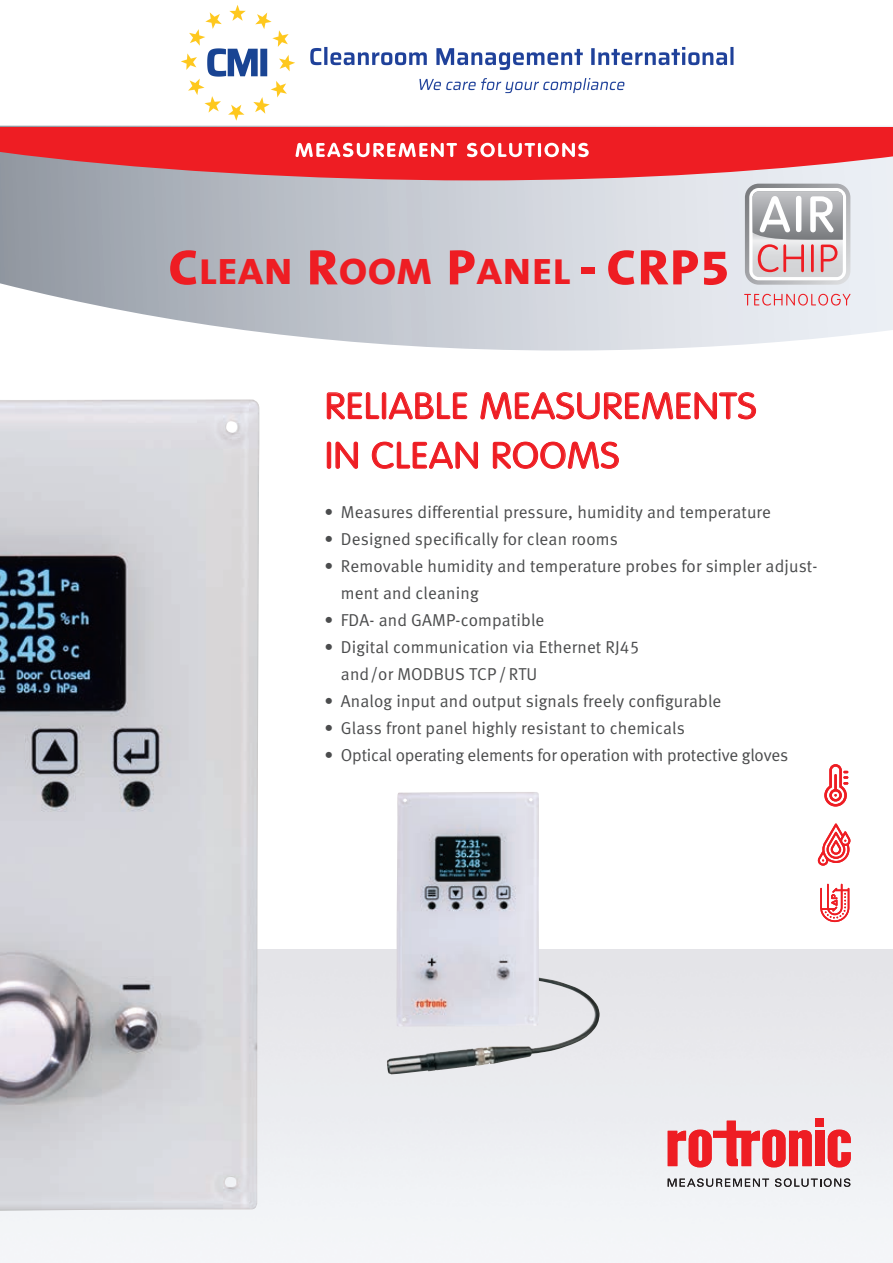
<style>
.page{position:relative;width:893px;height:1263px;background:#fff}
.page>*{position:absolute;margin:0;border:0;box-sizing:border-box;transform-origin:0 0}
.t1{font:800 37.05px "The Mix B8";letter-spacing:.03em;color:#ee1d23;scale:1.08 1}
.t2{font:300 36.3px/49.5px "VAG Rounded LT";letter-spacing:.02em;color:#ee1d23;scale:1.08 1}
.t3{font:17.25px/27px "Meta Normal LF";letter-spacing:.01em;color:#4b4c4d}
.t4{font:17.25px "Meta Normal LF";letter-spacing:-.01em;color:#4b4c4d}
.s1{font-size:50.25px}
</style>
<div class="page">
<svg style="left:0;top:126px;width:893px;height:224px;background:#cbcfd6"></svg>
<svg style="left:0;top:127px;width:893px;height:53px;background:#e5393f"></svg>
<img style="left:0;top:950px;width:893px;height:313px">
<img style="left:0;top:399px;width:260px;height:812px">
<svg style="left:744px;top:294px;width:106px;height:12px"></svg>
<svg style="left:745px;top:184px;width:105px;height:101px"></svg>
<img style="left:387px;top:977px;width:213px;height:97px">
<img style="left:396px;top:792px;width:143px;height:234px">
<svg style="left:820px;top:884px;width:29px;height:38px"></svg>
<svg style="left:824px;top:764px;width:24px;height:42px"></svg>
<svg style="left:818px;top:823px;width:32px;height:43px"></svg>
<svg style="left:327px;top:392px;width:52px;height:27px"></svg>
<div style="left:382px;top:392px;width:4px;height:27px;border:1px solid #ee1d23;border-radius:2px"></div>
<svg style="left:389px;top:392px;width:78px;height:27px"></svg>
<svg style="left:481px;top:392px;width:275px;height:27px"></svg>
<div style="left:327px;top:442px;width:4px;height:26px;border:1px solid #ee1d23;border-radius:2px"></div>
<svg style="left:336px;top:442px;width:22px;height:27px"></svg>
<svg style="left:372px;top:442px;width:106px;height:27px"></svg>
<svg style="left:493px;top:442px;width:126px;height:27px"></svg>
<div style="left:815px;top:1131px;width:9px;height:35px;background:#ee1d23"></div>
<svg style="left:828px;top:1130px;width:23px;height:37px"></svg>
<div style="left:815px;top:1118px;width:9px;height:8px;background:#ee1d23"></div>
<svg style="left:668px;top:1121px;width:144px;height:46px;background:#ed7d82"></svg>
<svg style="left:668px;top:1178px;width:101px;height:9px"></svg>
<svg style="left:775px;top:1178px;width:75px;height:9px"></svg>
<svg style="left:296px;top:143px;width:293px;height:14px"></svg>
<img style="left:181px;top:5px;width:553px;height:115px">
<h1 class="t1" style="left:168px;top:252px;width:521px"><span class="s1">C</span>LEAN <span class="s1">R</span>OOM <span class="s1">P</span>ANEL <span class="s1">- CRP5</span></h1>
<h2 class="t2" style="left:325px;top:382px;width:401px">RELIABLE MEASUREMENTS<br>IN CLEAN ROOMS</h2>
<p class="t3" style="left:324px;top:499px;width:448px">• Measures differential pressure, humidity and temperature</p>
<p class="t3" style="left:324px;top:526px;width:295px">• Designed specifically for clean rooms</p>
<p class="t3" style="left:341px;top:553px;width:478px;text-indent:-17px">• Removable humidity and temperature probes for simpler adjust&shy;ment and cleaning</p>
<p class="t3" style="left:324px;top:607px;width:221px">• FDA- and GAMP-compatible</p>
<p class="t3" style="left:341px;top:634px;width:300px;text-indent:-17px">• Digital communication via Ethernet RJ45 and/or MODBUS TCP / RTU</p>
<p class="t3" style="left:324px;top:688px;width:398px">• Analog input and output signals freely configurable</p>
<p class="t3" style="left:324px;top:715px;width:362px">• Glass front panel highly resistant to chemicals</p>
<p class="t4" style="left:324px;top:745px;width:465px">• Optical operating elements for operation with protective gloves</p>
</div>
